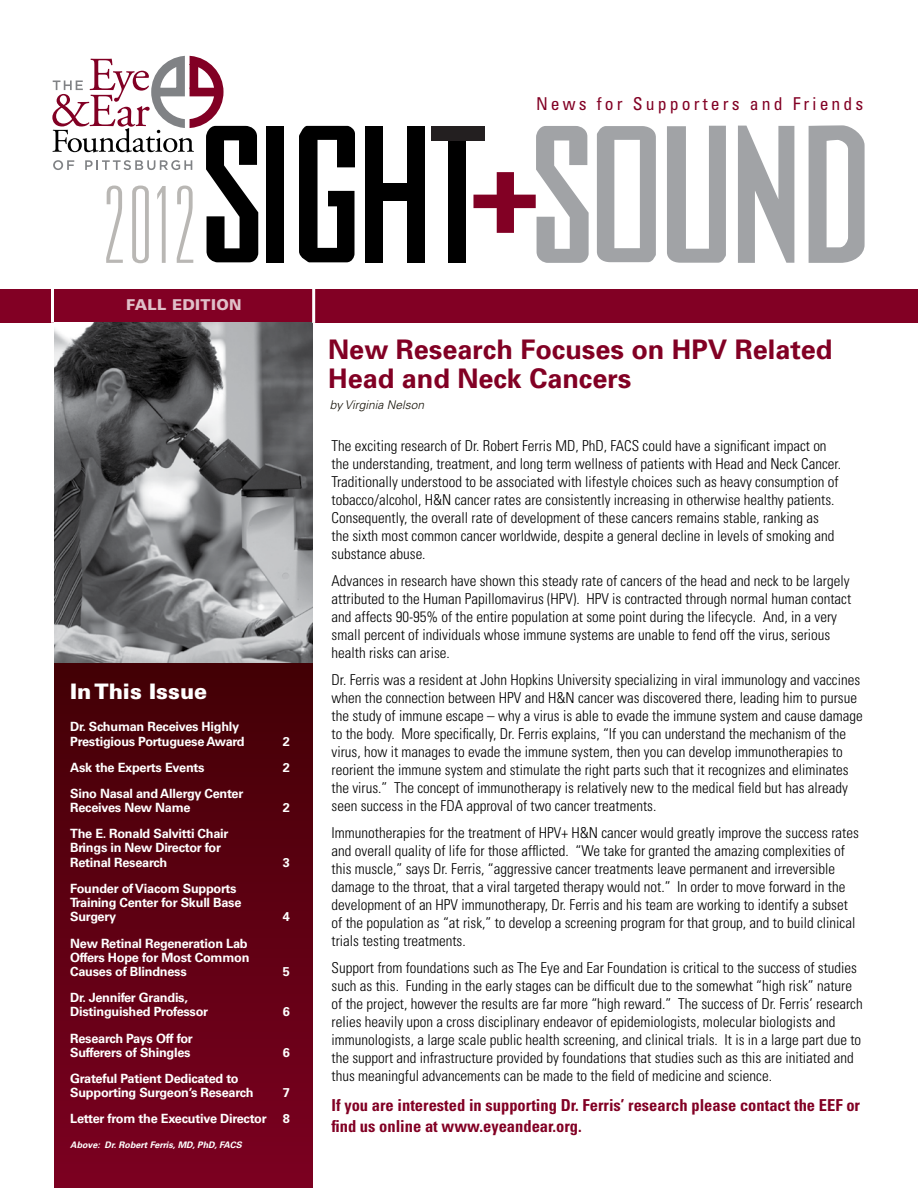
<style>
.page{position:relative;width:918px;height:1188px;background:#fff}
.page>*{position:absolute;margin:0;border:0;box-sizing:border-box;transform-origin:0 0}
.t1{font:100 ultra-condensed 106.5px "Univers LT Std";color:#b9b7b4}
.t2{font:700 27px/28.5px "Univers";color:#820024}
.t3{font:900 21.45px "Univers LT Std";color:#fff}
.t4{font:condensed 17.7px "Univers LT Std";letter-spacing:.175em;color:#820024}
.t5{font:700 condensed 16.5px/21px "Univers";color:#820024}
.t6{font:300 condensed 15px/18px "Univers";color:#000}
.t7{font:900 15px "Univers LT Std";letter-spacing:.025em;color:#e0bfc8}
.t8{font:700 12.75px/14.2px "Univers LT Std";letter-spacing:-.02em;color:#fff}
.t9{font:italic 300 12px "Univers LT Std";color:#141006}
.t10{font:italic 700 9px "Univers LT Std";color:#fff}
</style>
<div class="page">
<div style="left:0;top:289px;width:918px;height:34px;background:#820024"></div>
<div style="left:54px;top:660px;width:258px;height:528px;background:linear-gradient(to bottom,#430207,#7b0020)"></div>
<svg style="left:299px;top:126px;width:56px;height:136px"></svg>
<svg style="left:667px;top:126px;width:59px;height:137px"></svg>
<svg style="left:597px;top:126px;width:59px;height:136px"></svg>
<div style="left:267px;top:126px;width:17px;height:137px;background:#000"></div>
<div style="left:366px;top:126px;width:17px;height:137px;background:#000"></div>
<div style="left:407px;top:126px;width:18px;height:137px;background:#000"></div>
<div style="left:372px;top:183px;width:48px;height:18px;background:#000"></div>
<div style="left:449px;top:126px;width:17px;height:137px;background:#000"></div>
<div style="left:431px;top:126px;width:54px;height:15px;background:#231f20"></div>
<svg style="left:473px;top:126px;width:116px;height:137px"></svg>
<svg style="left:738px;top:126px;width:56px;height:137px"></svg>
<svg style="left:809px;top:125px;width:56px;height:138px"></svg>
<svg style="left:52px;top:55px;width:206px;height:207px"></svg>
<img style="left:54px;top:323px;width:258px;height:339px">
<hr style="left:51px;top:287px;width:3px;height:36px;background:#fff">
<hr style="left:312px;top:288px;width:3px;height:35px;background:#fff">
<h1 class="t1" style="left:103px;top:171px;width:96px">2012</h1>
<p class="t7" style="left:126px;top:295px;width:117px">FALL EDITION</p>
<h3 class="t3" style="left:70px;top:678px;width:139px">In This Issue</h3>
<p class="t8" style="left:70px;top:720px;width:176px">Dr. Schuman Receives Highly<br>Prestigious Portuguese Award</p>
<p class="t8" style="left:283px;top:734px;width:9px">2</p>
<p class="t8" style="left:70px;top:760px;width:136px">Ask the Experts Events</p>
<p class="t8" style="left:283px;top:760px;width:9px">2</p>
<p class="t8" style="left:70px;top:786px;width:175px">Sino Nasal and Allergy Center<br>Receives New Name</p>
<p class="t8" style="left:283px;top:801px;width:9px">2</p>
<p class="t8" style="left:70px;top:827px;width:160px">The E. Ronald Salvitti Chair<br>Brings in New Director for<br>Retinal Research</p>
<p class="t8" style="left:70px;top:881px;width:173px">Founder of Viacom Supports<br>Training Center for Skull Base<br>Surgery</p>
<p class="t8" style="left:70px;top:936px;width:181px">New Retinal Regeneration Lab<br>Offers Hope for Most Common<br>Causes of Blindness</p>
<p class="t8" style="left:70px;top:991px;width:140px">Dr. Jennifer Grandis,<br>Distinguished Professor</p>
<p class="t8" style="left:70px;top:1031px;width:124px">Research Pays Off for<br>Sufferers of Shingles</p>
<p class="t8" style="left:70px;top:1071px;width:185px">Grateful Patient Dedicated to<br>Supporting Surgeon’s Research</p>
<p class="t8" style="left:283px;top:855px;width:9px">3</p>
<p class="t8" style="left:283px;top:910px;width:9px">4</p>
<p class="t8" style="left:283px;top:965px;width:9px">5</p>
<p class="t8" style="left:283px;top:1005px;width:9px">6</p>
<p class="t8" style="left:283px;top:1045px;width:9px">6</p>
<p class="t8" style="left:283px;top:1086px;width:9px">7</p>
<p class="t8" style="left:70px;top:1112px;width:198px">Letter from the Executive Director</p>
<p class="t8" style="left:283px;top:1112px;width:9px">8</p>
<p class="t10" style="left:70px;top:1139px;width:173px">Above: Dr. Robert Ferris, MD, PhD, FACS</p>
<p class="t4" style="left:536px;top:93px;width:329px">News for Supporters and Friends</p>
<h2 class="t2" style="left:328px;top:335px;width:506px">New Research Focuses on HPV Related<br>Head and Neck Cancers</h2>
<p class="t9" style="left:330px;top:398px;width:96px">by Virginia Nelson</p>
<p class="t6" style="left:332px;top:436px;width:511px">The exciting research of Dr. Robert Ferris MD, PhD, FACS could have a significant impact on the understanding, treatment, and long term wellness of patients with Head and Neck Cancer.<br>Traditionally understood to be associated with lifestyle choices such as heavy consumption of tobacco/alcohol, H&amp;N cancer rates are consistently increasing in otherwise healthy patients.<br>Consequently, the overall rate of development of these cancers remains stable, ranking as<br>the sixth most common cancer worldwide, despite a general decline in levels of smoking and substance abuse.</p>
<p class="t6" style="left:332px;top:571px;width:521px">Advances in research have shown this steady rate of cancers of the head and neck to be largely attributed to the Human Papillomavirus (HPV). HPV is contracted through normal human contact and affects 90-95% of the entire population at some point during the lifecycle. And, in a very small percent of individuals whose immune systems are unable to fend off the virus, serious health risks can arise.</p>
<p class="t6" style="left:332px;top:670px;width:533px">Dr. Ferris was a resident at John Hopkins University specializing in viral immunology and vaccines when the connection between HPV and H&amp;N cancer was discovered there, leading him to pursue the study of immune escape – why a virus is able to evade the immune system and cause damage to the body. More specifically, Dr. Ferris explains, “If you can understand the mechanism of the virus, how it manages to evade the immune system, then you can develop immunotherapies to reorient the immune system and stimulate the right parts such that it recognizes and eliminates the virus.” The concept of immunotherapy is relatively new to the medical field but has already seen success in the FDA approval of two cancer treatments.</p>
<p class="t6" style="left:332px;top:823px;width:529px">Immunotherapies for the treatment of HPV+ H&amp;N cancer would greatly improve the success rates and overall quality of life for those afflicted. “We take for granted the amazing complexities of this muscle,” says Dr. Ferris, “aggressive cancer treatments leave permanent and irreversible damage to the throat, that a viral targeted therapy would not.” In order to move forward in the development of an HPV immunotherapy, Dr. Ferris and his team are working to identify a subset of the population as “at risk,” to develop a screening program for that group, and to build clinical trials testing treatments.</p>
<p class="t6" style="left:332px;top:958px;width:533px">Support from foundations such as The Eye and Ear Foundation is critical to the success of studies such as this. Funding in the early stages can be difficult due to the somewhat “high risk” nature of the project, however the results are far more “high reward.” The success of Dr. Ferris’ research relies heavily upon a cross disciplinary endeavor of epidemiologists, molecular biologists and immunologists, a large scale public health screening, and clinical trials. It is in a large part due to the support and infrastructure provided by foundations that studies such as this are initiated and thus meaningful advancements can be made to the field of medicine and science.</p>
<p class="t5" style="left:332px;top:1094px;width:530px">If you are interested in supporting Dr. Ferris’ research please contact the EEF or find us online at www.eyeandear.org.</p>
</div>
